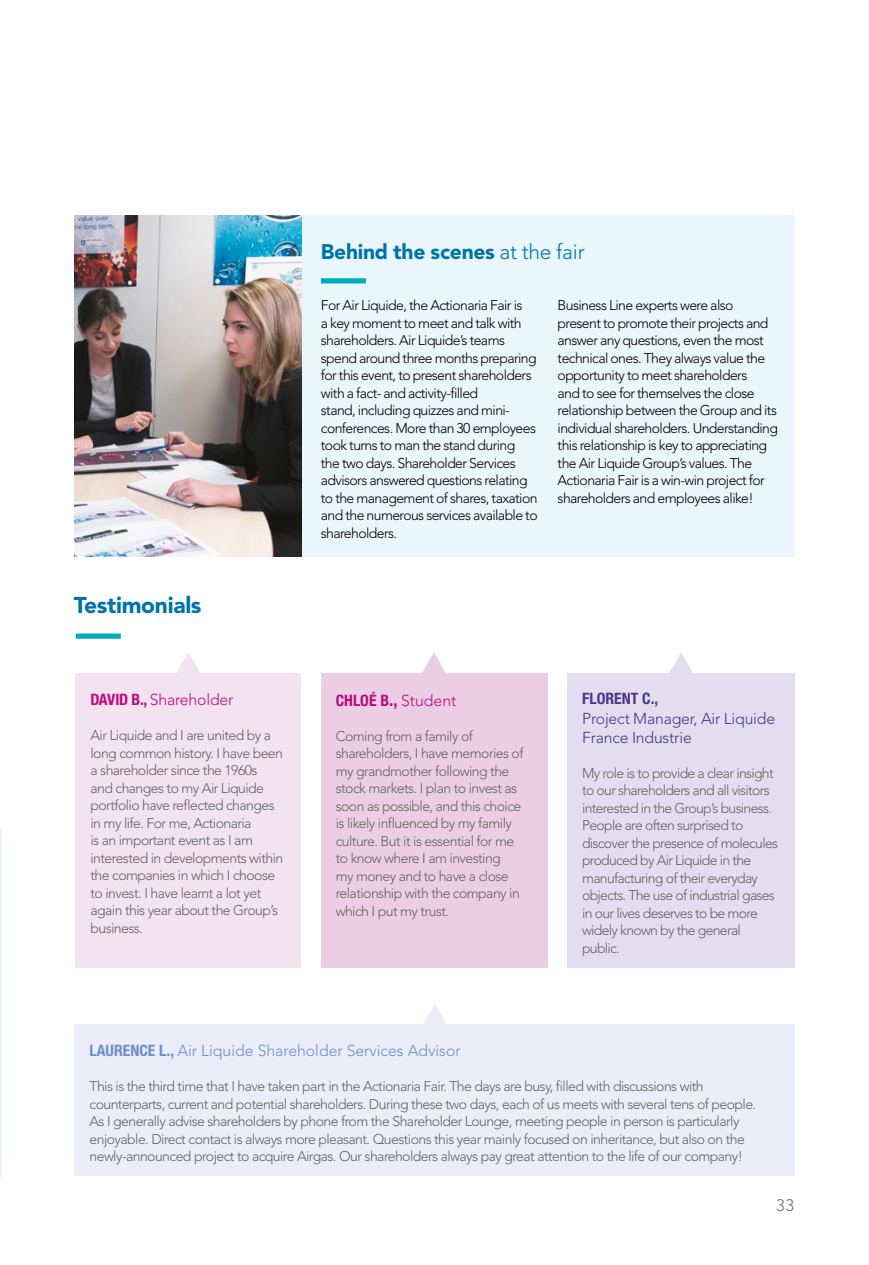
<style>
.page{position:relative;width:869px;height:1265px;background:#fff}
.page>*{position:absolute;margin:0;border:0;box-sizing:border-box;transform-origin:0 0}
.t1{font:900 22.75px "Avenir LT Std";letter-spacing:-.01em;color:#0073ab}
.t2{font:900 21px "Avenir LT Std";letter-spacing:-.01em;color:#0073ab}
.t3{font:300 16.62px "Avenir LT Std";color:#706f6f}
.t4{font:300 15.75px "Avenir LT Std";color:#6d8fc9}
.t5{font:300 15.75px/19.2px "Avenir LT Std";letter-spacing:-.01em;color:#4e358b}
.t6{font:300 15.75px "Avenir LT Std";letter-spacing:-.01em;color:#ba0a7e}
.t7{font:700 condensed 15.75px "Helvetica Neue LT Std";color:#4e358b}
.t8{font:300 14px/17.5px "Avenir LT Std";letter-spacing:-.04em;color:#646363}
.t9{font:300 14px/17.5px "Avenir LT Std";letter-spacing:-.04em;color:#000}
.s1{font-weight:300}
.s2{font-family:"Helvetica Neue LT Std";font-weight:700;font-stretch:condensed}
.s3{font-family:"Helvetica Neue LT Std";font-weight:700;font-stretch:condensed;font-size:17.5px}
</style>
<div class="page">
<hr style="left:0;top:827px;width:1px;height:349px;background:#e9f6fb">
<svg style="left:177px;top:652px;width:23px;height:21px"></svg>
<svg style="left:669px;top:652px;width:24px;height:21px"></svg>
<svg style="left:422px;top:652px;width:24px;height:21px"></svg>
<svg style="left:408px;top:1004px;width:52px;height:21px"></svg>
<div style="left:76px;top:673px;width:225px;height:295px;background:#f3e2ef"></div>
<div style="left:567px;top:673px;width:227px;height:295px;background:#e2def0"></div>
<div style="left:321px;top:673px;width:226px;height:295px;background:#ebcee4"></div>
<div style="left:75px;top:1025px;width:719px;height:151px;background:#ebedf8"></div>
<div style="left:76px;top:634px;width:45px;height:5px;background:#00adba"></div>
<div style="left:82px;top:216px;width:712px;height:341px;background:#e9f6fb"></div>
<img style="left:74px;top:216px;width:227px;height:341px">
<div style="left:321px;top:278px;width:45px;height:5px;background:#00adba"></div>
<h2 class="t2" style="left:321px;top:239px;width:265px">Behind the scenes <span class="s1">at the fair</span></h2>
<h1 class="t1" style="left:74px;top:592px;width:129px">Testimonials</h1>
<p class="t6" style="left:90px;top:690px;width:144px"><span class="s2">DAVID B.,</span> Shareholder</p>
<p class="t8" style="left:90px;top:726px;width:194px">Air Liquide and I are united by a long common history. I have been a shareholder since the 1960s and changes to my Air Liquide portfolio have reflected changes in my life. For me, Actionaria<br>is an important event as I am interested in developments within the companies in which I choose to invest. I have learnt a lot yet again this year about the Group’s business.</p>
<p class="t9" style="left:321px;top:297px;width:218px">For Air Liquide, the Actionaria Fair is<br>a key moment to meet and talk with shareholders. Air Liquide’s teams spend around three months preparing for this event, to present shareholders with a fact- and activity-filled<br>stand, including quizzes and mini&shy;conferences. More than 30 employees took turns to man the stand during the two days. Shareholder Services advisors answered questions relating to the management of shares, taxation and the numerous services available to shareholders.</p>
<p class="t9" style="left:557px;top:297px;width:222px">Business Line experts were also present to promote their projects and answer any questions, even the most technical ones. They always value the opportunity to meet shareholders<br>and to see for themselves the close relationship between the Group and its individual shareholders. Understanding this relationship is key to appreciating the Air Liquide Group’s values. The Actionaria Fair is a win-win project for shareholders and employees alike!</p>
<p class="t6" style="left:335px;top:691px;width:122px"><span class="s2">CHLOÉ B</span><span class="s3">.,</span> Student</p>
<p class="t8" style="left:335px;top:727px;width:189px">Coming from a family of shareholders, I have memories of my grandmother following the stock markets. I plan to invest as soon as possible, and this choice is likely influenced by my family culture. But it is essential for me to know where I am investing<br>my money and to have a close relationship with the company in which I put my trust.</p>
<p class="t7" style="left:582px;top:689px;width:78px">FLORENT C.,</p>
<p class="t5" style="left:582px;top:709px;width:194px">Project Manager, Air Liquide<br>France Industrie</p>
<p class="t8" style="left:582px;top:764px;width:197px">My role is to provide a clear insight to our shareholders and all visitors interested in the Group’s business.<br>People are often surprised to discover the presence of molecules produced by Air Liquide in the manufacturing of their everyday objects. The use of industrial gases in our lives deserves to be more widely known by the general public.</p>
<p class="t4" style="left:89px;top:1042px;width:372px"><span class="s2">LAURENCE L.,</span> Air Liquide Shareholder Services Advisor</p>
<p class="t8" style="left:89px;top:1078px;width:668px">This is the third time that I have taken part in the Actionaria Fair. The days are busy, filled with discussions with counterparts, current and potential shareholders. During these two days, each of us meets with several tens of people.<br>As I generally advise shareholders by phone from the Shareholder Lounge, meeting people in person is particularly enjoyable. Direct contact is always more pleasant. Questions this year mainly focused on inheritance, but also on the newly-announced project to acquire Airgas. Our shareholders always pay great attention to the life of our company!</p>
<p class="t3" style="left:775px;top:1195px;width:20px">33</p>
</div>
